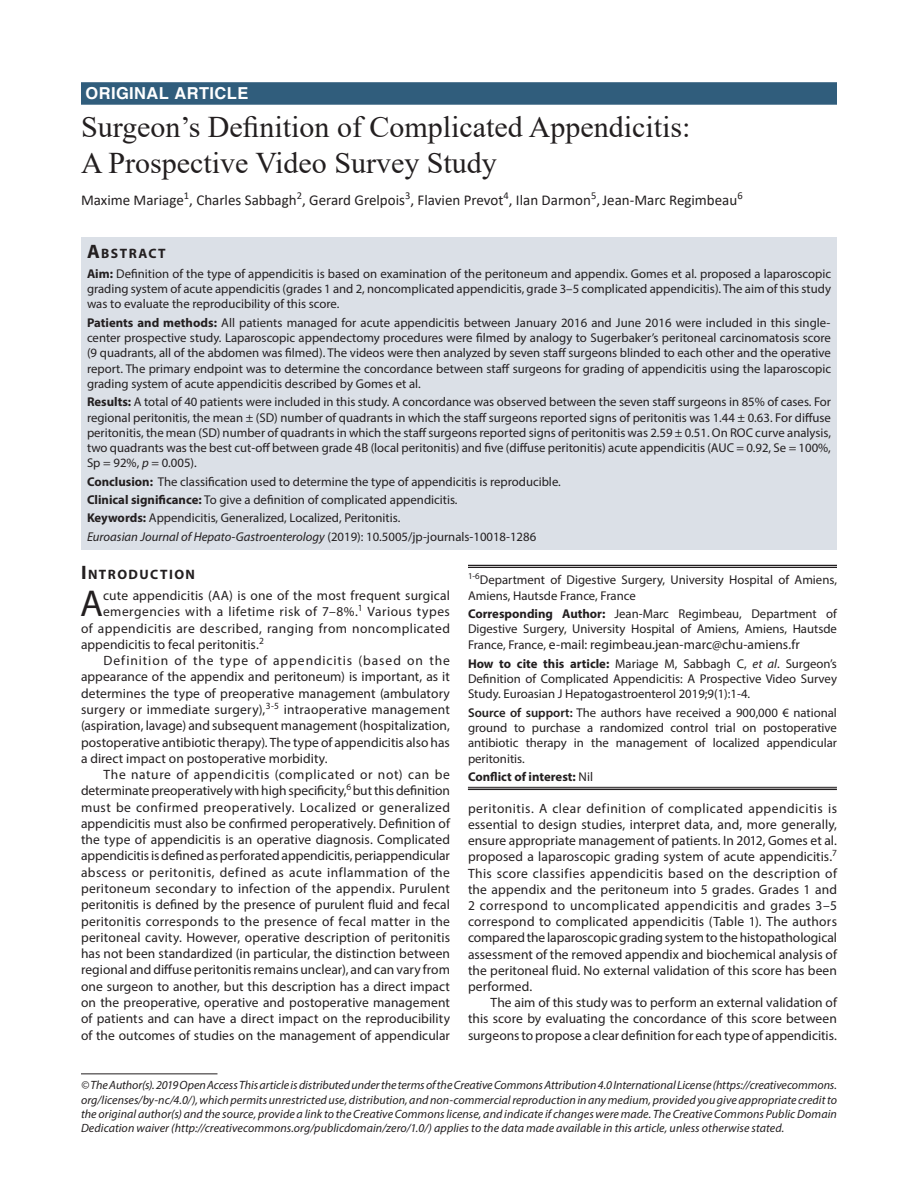
<style>
.page{position:relative;width:918px;height:1188px;background:#fff}
.page>*{position:absolute;margin:0;border:0;box-sizing:border-box;transform-origin:0 0}
.text{font:37.5px "Myriad Pro";color:#231f20}
.article_head{font:30px/36px "Times New Roman";color:#231f20}
.Subject{font:700 16.5px "Helvetica";letter-spacing:.025em;color:#fff}
.author{font:15px "Calibri";color:#231f20}
.A{font:700 13.65px "Myriad Pro";letter-spacing:.105em;color:#231f20}
.text-2{font:13.5px/16.2px "Myriad Pro";letter-spacing:.005em;color:#231f20;text-align:justify}
.affiliation{font:13.5px "Myriad Pro";color:#231f20}
.text-3{font:13.5px "Myriad Pro";letter-spacing:.03em;color:#231f20}
.text-4{font:13.5px "Myriad Pro";letter-spacing:.035em;color:#231f20}
.Abstract{font:12.75px/15.3px "Myriad Pro";color:#231f20;text-align:justify}
.affiliation-2{font:12.75px/15.3px "Myriad Pro";color:#231f20}
.Abstract-2{font:italic 12.75px "Myriad Pro";color:#231f20}
.affiliation-3{font:700 12.75px "Myriad Pro";color:#231f20}
.Bottom_1st_page{font:italic 12px/14.4px "Myriad Pro";letter-spacing:.005em;color:#231f20;text-align:justify}
.s1{font-size:19.5px}
.s2{font-weight:700}
.s3{font-style:italic}
.s4{font-style:normal}
.s5{font-size:12.75px}
.s6{font-weight:600}
.s7{font-weight:400}
</style>
<div class="page">
<div style="left:81px;top:237px;width:756px;height:313px;background:#dbe0e7"></div>
<div style="left:81px;top:82px;width:756px;height:23px;background:#305d7c"></div>
<hr style="left:468px;top:565px;width:369px;height:1px;background:#231f20">
<hr style="left:468px;top:567px;width:369px;height:1px;background:#231f20">
<hr style="left:81px;top:1073px;width:137px;height:1px;background:#231f20">
<hr style="left:468px;top:787px;width:369px;height:1px;background:#231f20">
<hr style="left:468px;top:789px;width:369px;height:1px;background:#231f20">
<p class="Subject" style="left:86px;top:84px;width:164px">ORIGINAL ARTICLE</p>
<p class="article_head" style="left:81px;top:108px;width:611px">Surgeon’s Definition of Complicated Appendicitis:<br>A Prospective Video Survey Study</p>
<p class="author" style="left:81px;top:189px;width:663px">Maxime Mariage<sup>1</sup>, Charles Sabbagh<sup>2</sup>, Gerard Grelpois<sup>3</sup>, Flavien Prevot<sup>4</sup>, Ilan Darmon<sup>5</sup>, Jean-Marc Regimbeau<sup>6</sup></p>
<p class="A" style="left:87px;top:245px;width:80px"><span class="s1">A</span>BSTRACT</p>
<p class="Abstract" style="left:87px;top:266px;width:746px"><span class="s2">Aim:</span> Definition of the type of appendicitis is based on examination of the peritoneum and appendix. Gomes et al. proposed a laparoscopic grading system of acute appendicitis (grades 1 and 2, noncomplicated appendicitis, grade 3–5 complicated appendicitis). The aim of this study was to evaluate the reproducibility of this score.</p>
<p class="Abstract" style="left:87px;top:315px;width:746px"><span class="s2">Patients and methods:</span> All patients managed for acute appendicitis between January 2016 and June 2016 were included in this single&shy;center prospective study. Laparoscopic appendectomy procedures were filmed by analogy to Sugerbaker’s peritoneal carcinomatosis score (9 quadrants, all of the abdomen was filmed). The videos were then analyzed by seven staff surgeons blinded to each other and the operative report. The primary endpoint was to determine the concordance between staff surgeons for grading of appendicitis using the laparoscopic grading system of acute appendicitis described by Gomes et al.</p>
<p class="Abstract" style="left:87px;top:394px;width:746px"><span class="s2">Results:</span> A total of 40 patients were included in this study. A concordance was observed between the seven staff surgeons in 85% of cases. For regional peritonitis, the mean ± (SD) number of quadrants in which the staff surgeons reported signs of peritonitis was 1.44 ± 0.63. For diffuse peritonitis, the mean (SD) number of quadrants in which the staff surgeons reported signs of peritonitis was 2.59 ± 0.51. On ROC curve analysis, two quadrants was the best cut-off between grade 4B (local peritonitis) and five (diffuse peritonitis) acute appendicitis (AUC = 0.92, Se = 100%, Sp = 92%, <span class="s3">p</span> = 0.005).</p>
<p class="Abstract" style="left:87px;top:474px;width:475px"><span class="s2">Conclusion:</span> The classification used to determine the type of appendicitis is reproducible.</p>
<p class="Abstract" style="left:87px;top:492px;width:372px"><span class="s2">Clinical significance:</span> To give a definition of complicated appendicitis.</p>
<p class="Abstract" style="left:87px;top:510px;width:315px"><span class="s2">Keywords:</span> Appendicitis, Generalized, Localized, Peritonitis.</p>
<p class="Abstract-2" style="left:87px;top:529px;width:451px">Euroasian Journal of Hepato-Gastroenterology <span class="s4">(2019): 10.5005/jp-journals-10018-1286</span></p>
<p class="A" style="left:81px;top:566px;width:116px"><span class="s1">I</span>NTRODUCTION</p>
<p class="text" style="left:80px;top:581px;width:24px">A</p>
<p class="text-2" style="left:103px;top:587px;width:348px">cute appendicitis (AA) is one of the most frequent surgical</p>
<p class="text-4" style="left:103px;top:604px;width:348px">emergencies with a lifetime risk of 7–8%.<sup>1</sup> Various types</p>
<p class="text-3" style="left:81px;top:620px;width:371px">of appendicitis are described, ranging from noncomplicated</p>
<p class="text-2" style="left:81px;top:636px;width:185px">appendicitis to fecal peritonitis.<sup>2</sup></p>
<p class="text-2" style="left:81px;top:652px;width:371px;text-indent:22px">Definition of the type of appendicitis (based on the appearance of the appendix and peritoneum) is important, as it determines the type of preoperative management (ambulatory surgery or immediate surgery),<sup>3-5</sup> intraoperative management (aspiration, lavage) and subsequent management (hospitalization, postoperative antibiotic therapy). The type of appendicitis also has a direct impact on postoperative morbidity.</p>
<p class="text-2" style="left:81px;top:766px;width:371px;text-indent:22px">The nature of appendicitis (complicated or not) can be determinate preoperatively with high specificity,<sup>6</sup> but this definition must be confirmed preoperatively. Localized or generalized appendicitis must also be confirmed peroperatively. Definition of the type of appendicitis is an operative diagnosis. Complicated appendicitis is defined as perforated appendicitis, periappendicular abscess or peritonitis, defined as acute inflammation of the peritoneum secondary to infection of the appendix. Purulent peritonitis is defined by the presence of purulent fluid and fecal peritonitis corresponds to the presence of fecal matter in the peritoneal cavity. However, operative description of peritonitis has not been standardized (in particular, the distinction between regional and diffuse peritonitis remains unclear), and can vary from one surgeon to another, but this description has a direct impact on the preoperative, operative and postoperative management of patients and can have a direct impact on the reproducibility of the outcomes of studies on the management of appendicular</p>
<p class="affiliation-2" style="left:468px;top:572px;width:370px"><sup>1-6</sup>Department of Digestive Surgery, University Hospital of Amiens,<br>Amiens, Hautsde France, France</p>
<p class="affiliation-2" style="left:468px;top:606px;width:371px"><span class="s2">Corresponding Author:</span> Jean-Marc Regimbeau, Department of<br>Digestive Surgery, University Hospital of Amiens, Amiens, Hautsde</p>
<p class="affiliation" style="left:468px;top:637px;width:333px"><span class="s5">France, France,</span> e-mail: regimbeau.jean-marc@chu-amiens.fr</p>
<p class="affiliation-2" style="left:468px;top:656px;width:371px;text-align:justify"><span class="s2">How to cite this article:</span> Mariage M, Sabbagh C, <span class="s3">et al</span>. Surgeon’s Definition of Complicated Appendicitis: A Prospective Video Survey Study. Euroasian J Hepatogastroenterol 2019;9(1):1-4.</p>
<p class="affiliation-2" style="left:468px;top:705px;width:371px;text-align:justify"><span class="s6">Source of support:</span> The authors have received a 900,000 € national ground to purchase a randomized control trial on postoperative antibiotic therapy in the management of localized appendicular peritonitis.</p>
<p class="affiliation-3" style="left:468px;top:768px;width:127px">Conflict of interest: <span class="s7">Nil</span></p>
<p class="text-2" style="left:468px;top:800px;width:371px">peritonitis. A clear definition of complicated appendicitis is essential to design studies, interpret data, and, more generally, ensure appropriate management of patients. In 2012, Gomes et al. proposed a laparoscopic grading system of acute appendicitis.<sup>7<br></sup>This score classifies appendicitis based on the description of the appendix and the peritoneum into 5 grades. Grades 1 and 2 correspond to uncomplicated appendicitis and grades 3–5 correspond to complicated appendicitis (Table 1). The authors compared the laparoscopic grading system to the histopathological assessment of the removed appendix and biochemical analysis of the peritoneal fluid. No external validation of this score has been performed.</p>
<p class="text-2" style="left:468px;top:994px;width:370px;text-indent:22px">The aim of this study was to perform an external validation of this score by evaluating the concordance of this score between surgeons to propose a clear definition for each type of appendicitis.</p>
<p class="Bottom_1st_page" style="left:81px;top:1078px;width:758px">© The Author(s). 2019 Open Access This article is distributed under the terms of the Creative Commons Attribution 4.0 International License (https://creativecommons. org/licenses/by-nc/4.0/), which permits unrestricted use, distribution, and non-commercial reproduction in any medium, provided you give appropriate credit to the original author(s) and the source, provide a link to the Creative Commons license, and indicate if changes were made. The Creative Commons Public Domain Dedication waiver (http://creativecommons.org/publicdomain/zero/1.0/) applies to the data made available in this article, unless otherwise stated.</p>
</div>
